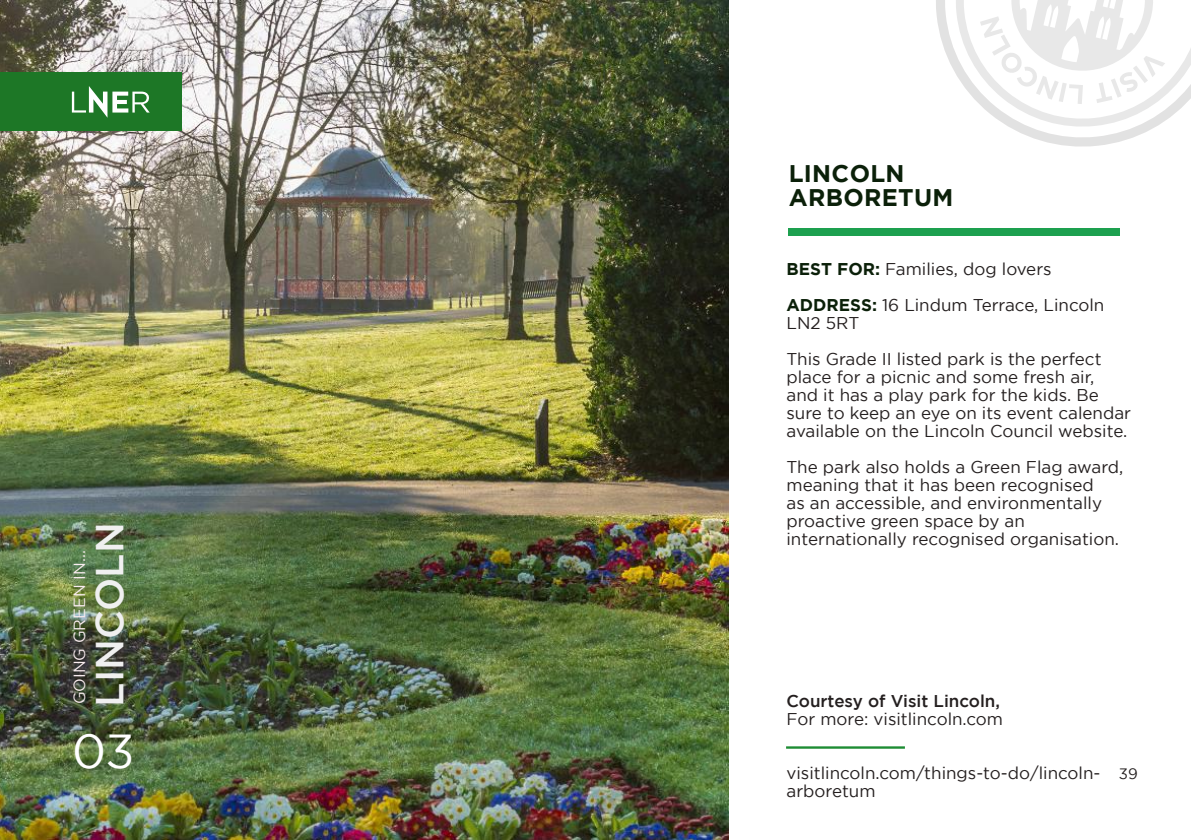
<style>
.page{position:relative;width:1191px;height:840px;background:#fff}
.page>*{position:absolute;margin:0;border:0;box-sizing:border-box;transform-origin:0 0}
.t1{font:47.6px "Gotham";color:#fff}
.t2{font:500 39px "Gotham";color:#f0f0f0}
.t3{font:700 24px/24px "Gotham";letter-spacing:.015em;color:#0b2009}
.t4{font:17px/18px "Gotham";color:#241f1f}
.t5{font:500 17px "Gotham";color:#241f1f}
.t6{font:16.2px "Gotham";color:#faedf0}
.t7{font:15px "Gotham";color:#241f1f}
.s1{font-weight:700;color:#0b2009}
</style>
<div class="page">
<img style="left:0;top:0;width:729px;height:839px">
<div style="left:0;top:72px;width:181px;height:58px;background:#1d7726"></div>
<svg style="left:72px;top:86px;width:78px;height:32px"></svg>
<div style="left:788px;top:228px;width:331px;height:7px;background:#1da04f"></div>
<svg style="left:936px;top:0;width:255px;height:147px"></svg>
<hr style="left:786px;top:746px;width:119px;height:2px;background:#1d8c33">
<p class="t6" style="left:70px;top:704px;width:155px;rotate:-90deg">GOING GREEN IN...</p>
<h2 class="t2" style="left:88px;top:706px;width:185px;rotate:-90deg">LINCOLN</h2>
<h1 class="t1" style="left:72px;top:724px;width:64px">03</h1>
<h3 class="t3" style="left:788px;top:160px;width:166px">LINCOLN<br>ARBORETUM</h3>
<p class="t4" style="left:786px;top:250px;width:319px;line-height:36px"><span class="s1">BEST FOR:</span> Families, dog lovers<br><span class="s1">ADDRESS:</span> 16 Lindum Terrace, Lincoln</p>
<p class="t4" style="left:786px;top:304px;width:316px;line-height:36px">LN2 5RT<br>This Grade II listed park is the perfect</p>
<p class="t4" style="left:786px;top:367px;width:346px">place for a picnic and some fresh air,<br>and it has a play park for the kids. Be sure to keep an eye on its event calendar available on the Lincoln Council website.</p>
<p class="t4" style="left:786px;top:457px;width:338px">The park also holds a Green Flag award, meaning that it has been recognised<br>as an accessible, and environmentally proactive green space by an internationally recognised organisation.</p>
<p class="t5" style="left:786px;top:691px;width:215px">Courtesy of Visit Lincoln,</p>
<p class="t4" style="left:786px;top:709px;width:218px">For more: visitlincoln.com</p>
<p class="t4" style="left:786px;top:763px;width:315px">visitlincoln.com/things-to-do/lincoln&shy;arboretum</p>
<p class="t7" style="left:1119px;top:764px;width:20px">39</p>
</div>
